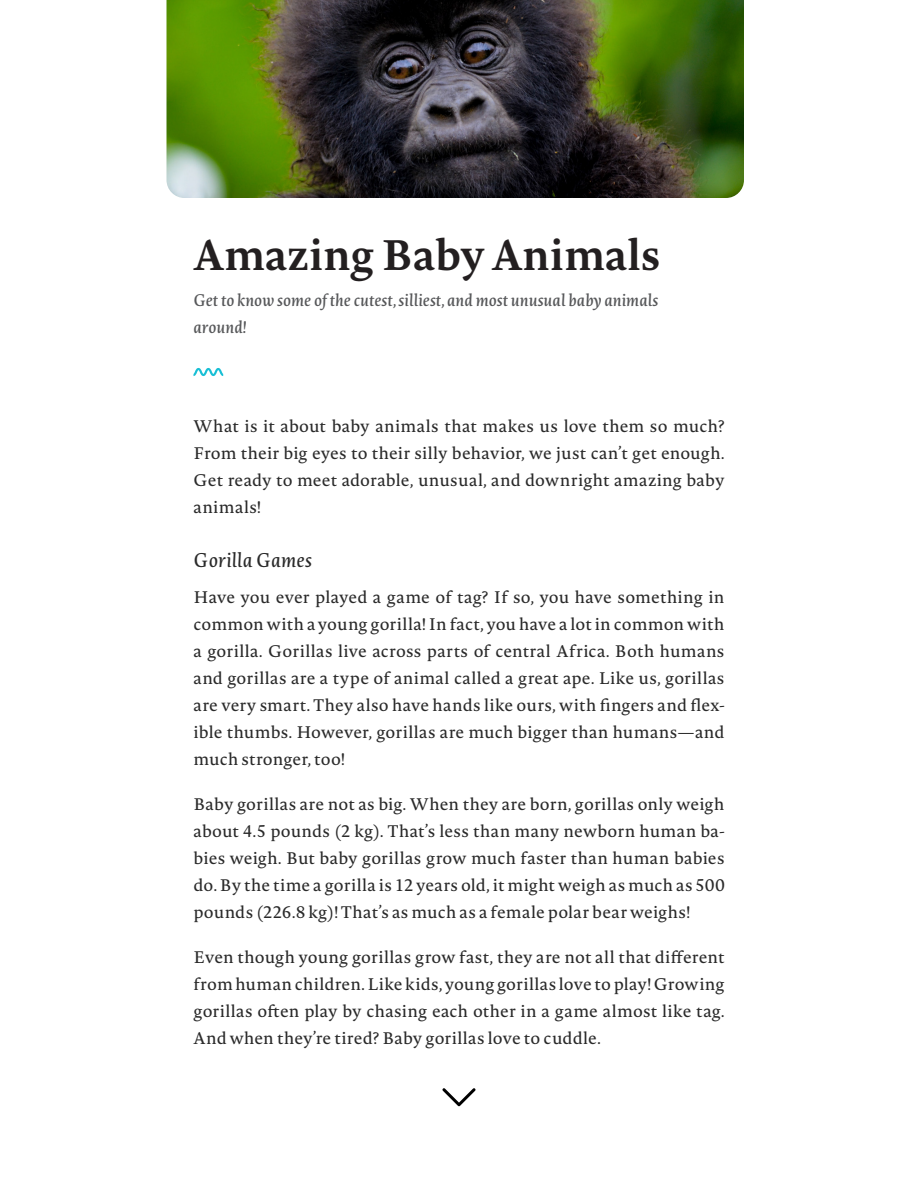
<style>
.page{position:relative;width:918px;height:1188px;background:#fff}
.page>*{position:absolute;margin:0;border:0;box-sizing:border-box;transform-origin:0 0}
.Main_Title{font:700 42px "Novel Pro";color:#231f20}
.Section_Title{font:italic 19.5px "Novel Pro";color:#2a2a2a}
.Main_Body{font:16.5px/27px "Novel Pro";letter-spacing:.015em;color:#2a2a2a;text-align:justify}
.Subtitle{font:italic 500 16.5px/27px "Novel Pro";color:#57585a}
</style>
<div class="page">
<svg style="left:442px;top:1088px;width:34px;height:18px"></svg>
<svg style="left:194px;top:368px;width:29px;height:8px"></svg>
<img style="left:166px;top:0;width:578px;height:198px">
<h2 class="Main_Title" style="left:194px;top:224px;width:469px">Amazing Baby Animals</h2>
<h3 class="Subtitle" style="left:194px;top:286px;width:466px">Get to know some of the cutest, silliest, and most unusual baby animals around!</h3>
<p class="Main_Body" style="left:194px;top:412px;width:533px">What is it about baby animals that makes us love them so much?<br>From their big eyes to their silly behavior, we just can’t get enough.<br>Get ready to meet adorable, unusual, and downright amazing baby animals!</p>
<h4 class="Section_Title" style="left:194px;top:546px;width:120px">Gorilla Games</h4>
<p class="Main_Body" style="left:194px;top:583px;width:533px">Have you ever played a game of tag? If so, you have something in common with a young gorilla! In fact, you have a lot in common with a gorilla. Gorillas live across parts of central Africa. Both humans and gorillas are a type of animal called a great ape. Like us, gorillas are very smart. They also have hands like ours, with fingers and flex&shy;ible thumbs. However, gorillas are much bigger than humans—and much stronger, too!</p>
<p class="Main_Body" style="left:194px;top:790px;width:533px">Baby gorillas are not as big. When they are born, gorillas only weigh about 4.5 pounds (2 kg). That’s less than many newborn human ba&shy;bies weigh. But baby gorillas grow much faster than human babies do. By the time a gorilla is 12 years old, it might weigh as much as 500 pounds (226.8 kg)! That’s as much as a female polar bear weighs!</p>
<p class="Main_Body" style="left:194px;top:943px;width:533px">Even though young gorillas grow fast, they are not all that different from human children. Like kids, young gorillas love to play! Growing gorillas often play by chasing each other in a game almost like tag.<br>And when they’re tired? Baby gorillas love to cuddle.</p>
</div>
